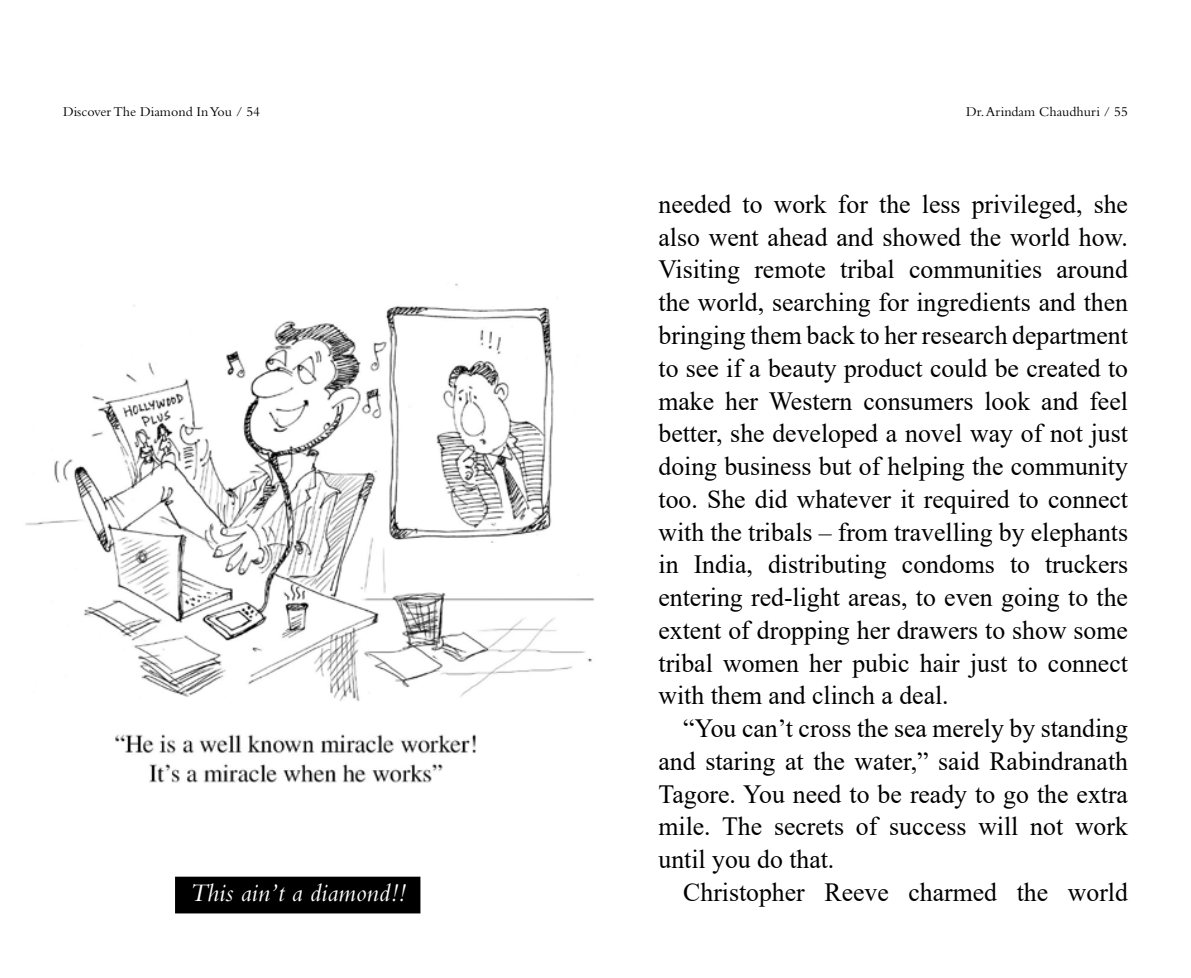
<style>
.page{position:relative;width:1191px;height:978px;background:#fff}
.page>*{position:absolute;margin:0;border:0;box-sizing:border-box;transform-origin:0 0}
.t1{font:26.25px/32.7px "Times New Roman";color:#000;text-align:justify}
.t2{font:italic 26.25px "Bembo";color:#fff}
.t3{font:14px "Bembo";color:#000}
</style>
<div class="page">
<img style="left:25px;top:283px;width:570px;height:500px">
<div style="left:175px;top:876px;width:245px;height:37px;background:#000"></div>
<p class="t3" style="left:63px;top:103px;width:199px">Discover The Diamond In You / 54</p>
<p class="t3" style="left:966px;top:103px;width:163px">Dr. Arindam Chaudhuri / 55</p>
<p class="t1" style="left:658px;top:187px;width:471px">needed to work for the less privileged, she also went ahead and showed the world how.<br>Visiting remote tribal communities around the world, searching for ingredients and then bringing them back to her research department to see if a beauty product could be created to make her Western consumers look and feel better, she developed a novel way of not just doing business but of helping the community too. She did whatever it required to connect with the tribals – from travelling by elephants in India, distributing condoms to truckers entering red-light areas, to even going to the extent of dropping her drawers to show some tribal women her pubic hair just to connect with them and clinch a deal.</p>
<p class="t1" style="left:658px;top:711px;width:471px;text-indent:25px">“You can’t cross the sea merely by standing and staring at the water,” said Rabindranath Tagore. You need to be ready to go the extra mile. The secrets of success will not work until you do that.</p>
<p class="t2" style="left:190px;top:877px;width:217px">This ain’t a diamond!!</p>
<p class="t1" style="left:683px;top:874px;width:446px">Christopher Reeve charmed the world</p>
</div>
